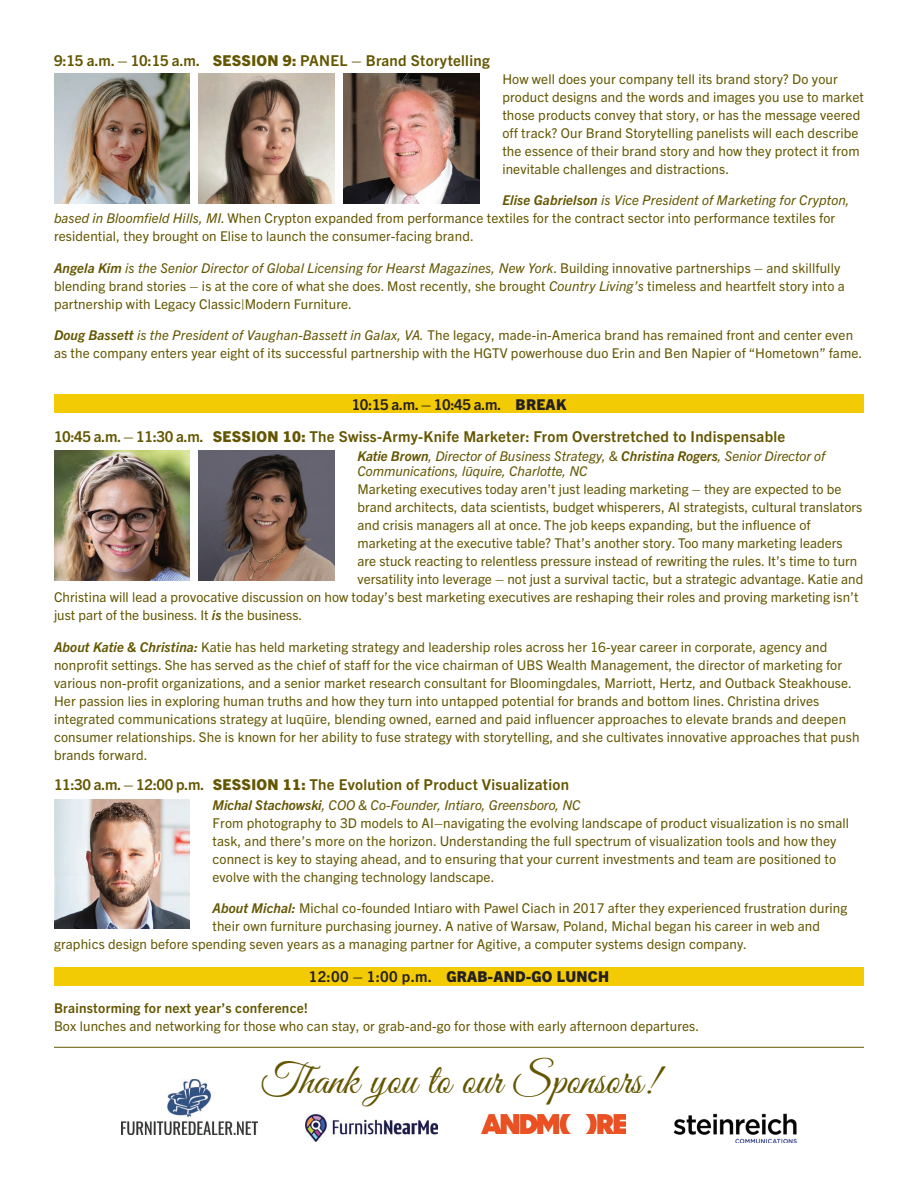
<style>
.page{position:relative;width:918px;height:1188px;background:#fff}
.page>*{position:absolute;margin:0;border:0;box-sizing:border-box;transform-origin:0 0}
.t1{font:42.6px "Great Vibes";color:#645600}
.t2{font:700 15px "Trade Gothic Next LT Pro";letter-spacing:.02em;color:#645600}
.t3{font:700 15px "Trade Gothic Next LT Pro";letter-spacing:-.025em;color:#231f20}
.t4{font:800 15px "Trade Gothic Next LT Pro";letter-spacing:.02em;color:#231f20}
.t5{font:13.5px/18px "Trade Gothic Next LT Pro";letter-spacing:.01em;color:#645600}
.t6{font:italic 13.5px/15px "Trade Gothic Next LT Pro";color:#645600}
.t7{font:700 13.5px "Trade Gothic Next LT Pro";letter-spacing:.02em;color:#645600}
.s1{font-weight:800}
.s2{font-weight:700;font-style:italic}
.s3{font-style:italic}
.s4{font-weight:700}
</style>
<div class="page">
<img style="left:54px;top:74px;width:136px;height:129px">
<img style="left:199px;top:74px;width:136px;height:129px">
<img style="left:344px;top:74px;width:136px;height:129px">
<div style="left:54px;top:395px;width:810px;height:18px;background:#f2cb04"></div>
<img style="left:54px;top:451px;width:135px;height:129px">
<img style="left:199px;top:451px;width:136px;height:129px">
<img style="left:54px;top:799px;width:136px;height:130px">
<div style="left:54px;top:967px;width:810px;height:18px;background:#f2cb04"></div>
<img style="left:481px;top:1114px;width:144px;height:20px">
<img style="left:306px;top:1114px;width:131px;height:28px">
<img style="left:122px;top:1079px;width:136px;height:55px">
<img style="left:674px;top:1114px;width:122px;height:29px">
<hr style="left:54px;top:1047px;width:810px;height:1px;background:#645600">
<p class="t2" style="left:54px;top:50px;width:148px">9:15 a.m. – 10:15 a.m.</p>
<p class="t2" style="left:213px;top:50px;width:279px"><span class="s1">SESSION 9:</span> PANEL – Brand Storytelling</p>
<p class="t5" style="left:502px;top:69px;width:363px">How well does your company tell its brand story? Do your product designs and the words and images you use to market those products convey that story, or has the message veered off track? Our Brand Storytelling panelists will each describe the essence of their brand story and how they protect it from inevitable challenges and distractions.</p>
<p class="t5" style="left:54px;top:191px;width:797px;text-indent:448px"><span class="s2">Elise Gabrielson</span> <span class="s3">is Vice President of Marketing for Crypton, based in Bloomfield Hills, MI</span>. When Crypton expanded from performance textiles for the contract sector into performance textiles for residential, they brought on Elise to launch the consumer-facing brand.</p>
<p class="t5" style="left:54px;top:258px;width:792px"><span class="s2">Angela Kim</span> <span class="s3">is the Senior Director of Global Licensing for Hearst Magazines, New York</span>. Building innovative partnerships – and skillfully blending brand stories – is at the core of what she does. Most recently, she brought <span class="s3">Country Living’s</span> timeless and heartfelt story into a partnership with Legacy Classic|Modern Furniture.</p>
<p class="t5" style="left:54px;top:326px;width:810px"><span class="s2">Doug Bassett</span> <span class="s3">is the President of Vaughan-Bassett in Galax, VA.</span> The legacy, made-in-America brand has remained front and center even as the company enters year eight of its successful partnership with the HGTV powerhouse duo Erin and Ben Napier of “Hometown” fame.</p>
<p class="t3" style="left:352px;top:394px;width:151px">10:15 a.m. – 10:45 a.m.</p>
<p class="t4" style="left:516px;top:394px;width:52px">BREAK</p>
<p class="t2" style="left:54px;top:426px;width:151px">10:45 a.m. – 11:30 a.m.</p>
<p class="t2" style="left:213px;top:426px;width:574px"><span class="s1">SESSION 10:</span> The Swiss-Army-Knife Marketer: From Overstretched to Indispensable</p>
<p class="t6" style="left:357px;top:448px;width:469px"><span class="s4">Katie Brown</span>, Director of Business Strategy, &amp; <span class="s4">Christina Rogers</span>, Senior Director of<br>Communications, lūquire, Charlotte, NC</p>
<p class="t5" style="left:357px;top:479px;width:486px">Marketing executives today aren’t just leading marketing – they are expected to be</p>
<p class="t5" style="left:357px;top:497px;width:506px">brand architects, data scientists, budget whisperers, AI strategists, cultural translators</p>
<p class="t5" style="left:357px;top:515px;width:455px">and crisis managers all at once. The job keeps expanding, but the influence of</p>
<p class="t5" style="left:357px;top:533px;width:487px">marketing at the executive table? That’s another story. Too many marketing leaders</p>
<p class="t5" style="left:357px;top:551px;width:501px">are stuck reacting to relentless pressure instead of rewriting the rules. It’s time to turn</p>
<p class="t5" style="left:357px;top:569px;width:507px">versatility into leverage – not just a survival tactic, but a strategic advantage. Katie and</p>
<p class="t5" style="left:54px;top:587px;width:806px">Christina will lead a provocative discussion on how today’s best marketing executives are reshaping their roles and proving marketing isn’t</p>
<p class="t5" style="left:54px;top:605px;width:250px">just part of the business. It <span class="s2">is</span> the business.</p>
<p class="t5" style="left:54px;top:637px;width:807px"><span class="s2">About Katie &amp; Christina:</span> Katie has held marketing strategy and leadership roles across her 16-year career in corporate, agency and nonprofit settings. She has served as the chief of staff for the vice chairman of UBS Wealth Management, the director of marketing for various non-profit organizations, and a senior market research consultant for Bloomingdales, Marriott, Hertz, and Outback Steakhouse.<br>Her passion lies in exploring human truths and how they turn into untapped potential for brands and bottom lines. Christina drives integrated communications strategy at luqūire, blending owned, earned and paid influencer approaches to elevate brands and deepen consumer relationships. She is known for her ability to fuse strategy with storytelling, and she cultivates innovative approaches that push brands forward.</p>
<p class="t2" style="left:54px;top:774px;width:152px">11:30 a.m. – 12:00 p.m.</p>
<p class="t2" style="left:213px;top:774px;width:358px"><span class="s1">SESSION 11:</span> The Evolution of Product Visualization</p>
<p class="t6" style="left:213px;top:796px;width:370px"><span class="s4">Michal Stachowski</span>, COO &amp; Co-Founder, Intiaro, Greensboro, NC</p>
<p class="t5" style="left:213px;top:813px;width:638px">From photography to 3D models to AI–navigating the evolving landscape of product visualization is no small task, and there’s more on the horizon. Understanding the full spectrum of visualization tools and how they connect is key to staying ahead, and to ensuring that your current investments and team are positioned to evolve with the changing technology landscape.</p>
<p class="t5" style="left:213px;top:898px;width:636px"><span class="s2">About Michal:</span> Michal co-founded Intiaro with Pawel Ciach in 2017 after they experienced frustration during</p>
<p class="t5" style="left:213px;top:916px;width:609px">their own furniture purchasing journey. A native of Warsaw, Poland, Michal began his career in web and</p>
<p class="t5" style="left:54px;top:934px;width:694px">graphics design before spending seven years as a managing partner for Agitive, a computer systems design company.</p>
<p class="t3" style="left:309px;top:966px;width:125px">12:00 – 1:00 p.m.</p>
<p class="t4" style="left:446px;top:966px;width:164px">GRAB-AND-GO LUNCH</p>
<p class="t7" style="left:54px;top:999px;width:255px">Brainstorming for next year’s conference!</p>
<p class="t5" style="left:54px;top:1016px;width:647px">Box lunches and networking for those who can stay, or grab-and-go for those with early afternoon departures.</p>
<p class="t1" style="left:260px;top:1054px;width:399px">Thank you to our Sponsors!</p>
</div>
